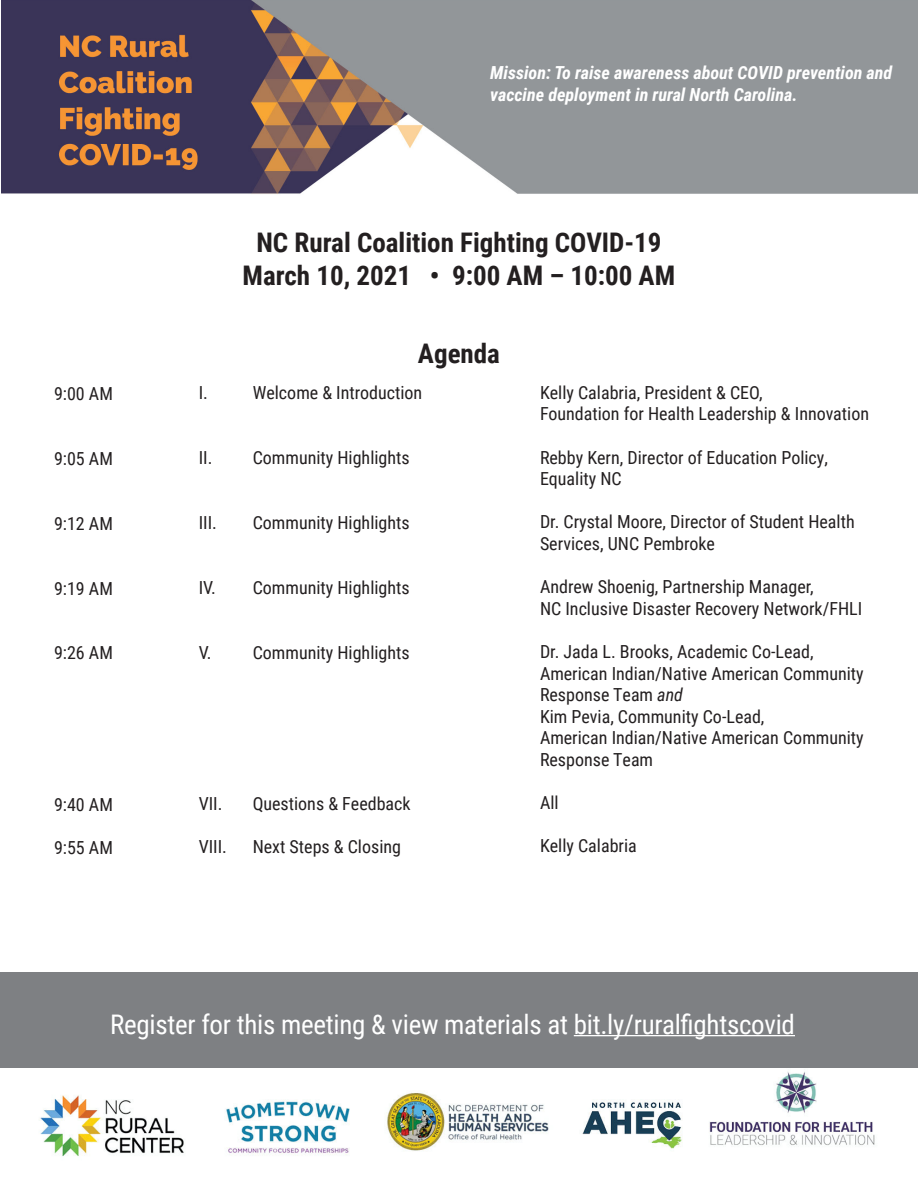
<style>
.page{position:relative;width:918px;height:1188px;background:#fff}
.page>*{position:absolute;margin:0;border:0;box-sizing:border-box;transform-origin:0 0}
.t1{font:700 27px "Roboto Condensed";color:#231f20}
.t2{font:27px "Roboto Condensed";letter-spacing:-.01em;color:#fff}
.t3{font:18px/21.6px "Roboto Condensed";color:#231f20}
.t4{font:italic 700 18px/21.6px "Roboto Condensed";color:#fff}
.s1{font-style:italic}
</style>
<div class="page">
<img style="left:1px;top:0;width:917px;height:195px">
<img style="left:17px;top:1067px;width:875px;height:89px">
<div style="left:0;top:972px;width:918px;height:95px;background:#7e8083"></div>
<hr style="left:574px;top:1035px;width:221px;height:1px;background:#fff">
<p class="t4" style="left:490px;top:61px;width:404px">Mission: To raise awareness about COVID prevention and vaccine deployment in rural North Carolina.</p>
<p class="t1" style="left:256px;top:224px;width:407px">NC Rural Coalition Fighting COVID-19</p>
<p class="t1" style="left:243px;top:256px;width:434px">March 10, 2021 • 9:00 AM – 10:00 AM</p>
<p class="t1" style="left:418px;top:334px;width:84px">Agenda</p>
<p class="t3" style="left:54px;top:382px;width:60px">9:00 AM</p>
<p class="t3" style="left:199px;top:382px;width:11px">I.</p>
<p class="t3" style="left:253px;top:382px;width:171px">Welcome &amp; Introduction</p>
<p class="t3" style="left:54px;top:447px;width:60px">9:05 AM</p>
<p class="t3" style="left:199px;top:446px;width:212px">II. Community Highlights</p>
<p class="t3" style="left:54px;top:512px;width:60px">9:12 AM</p>
<p class="t3" style="left:199px;top:511px;width:20px">III.</p>
<p class="t3" style="left:253px;top:511px;width:158px">Community Highlights</p>
<p class="t3" style="left:54px;top:577px;width:60px">9:19 AM</p>
<p class="t3" style="left:199px;top:576px;width:212px">IV. Community Highlights</p>
<p class="t3" style="left:54px;top:642px;width:60px">9:26 AM</p>
<p class="t3" style="left:199px;top:641px;width:212px">V. Community Highlights</p>
<p class="t3" style="left:54px;top:793px;width:60px">9:40 AM</p>
<p class="t3" style="left:54px;top:836px;width:60px">9:55 AM</p>
<p class="t3" style="left:199px;top:792px;width:25px">VII.</p>
<p class="t3" style="left:253px;top:792px;width:159px">Questions &amp; Feedback</p>
<p class="t3" style="left:199px;top:835px;width:30px">VIII.</p>
<p class="t3" style="left:253px;top:835px;width:150px">Next Steps &amp; Closing</p>
<p class="t3" style="left:540px;top:381px;width:331px">Kelly Calabria, President &amp; CEO,<br>Foundation for Health Leadership &amp; Innovation</p>
<p class="t3" style="left:540px;top:446px;width:289px">Rebby Kern, Director of Education Policy,<br>Equality NC</p>
<p class="t3" style="left:540px;top:510px;width:316px">Dr. Crystal Moore, Director of Student Health<br>Services, UNC Pembroke</p>
<p class="t3" style="left:540px;top:575px;width:324px">Andrew Shoenig, Partnership Manager,<br>NC Inclusive Disaster Recovery Network/FHLI</p>
<p class="t3" style="left:540px;top:640px;width:325px">Dr. Jada L. Brooks, Academic Co-Lead,<br>American Indian/Native American Community<br>Response Team <span class="s1">and</span></p>
<p class="t3" style="left:540px;top:705px;width:325px">Kim Pevia, Community Co-Lead,<br>American Indian/Native American Community<br>Response Team</p>
<p class="t3" style="left:540px;top:791px;width:20px">All</p>
<p class="t3" style="left:540px;top:834px;width:98px">Kelly Calabria</p>
<p class="t2" style="left:110px;top:1005px;width:686px">Register for this meeting &amp; view materials at bit.ly/ruralfightscovid</p>
</div>
